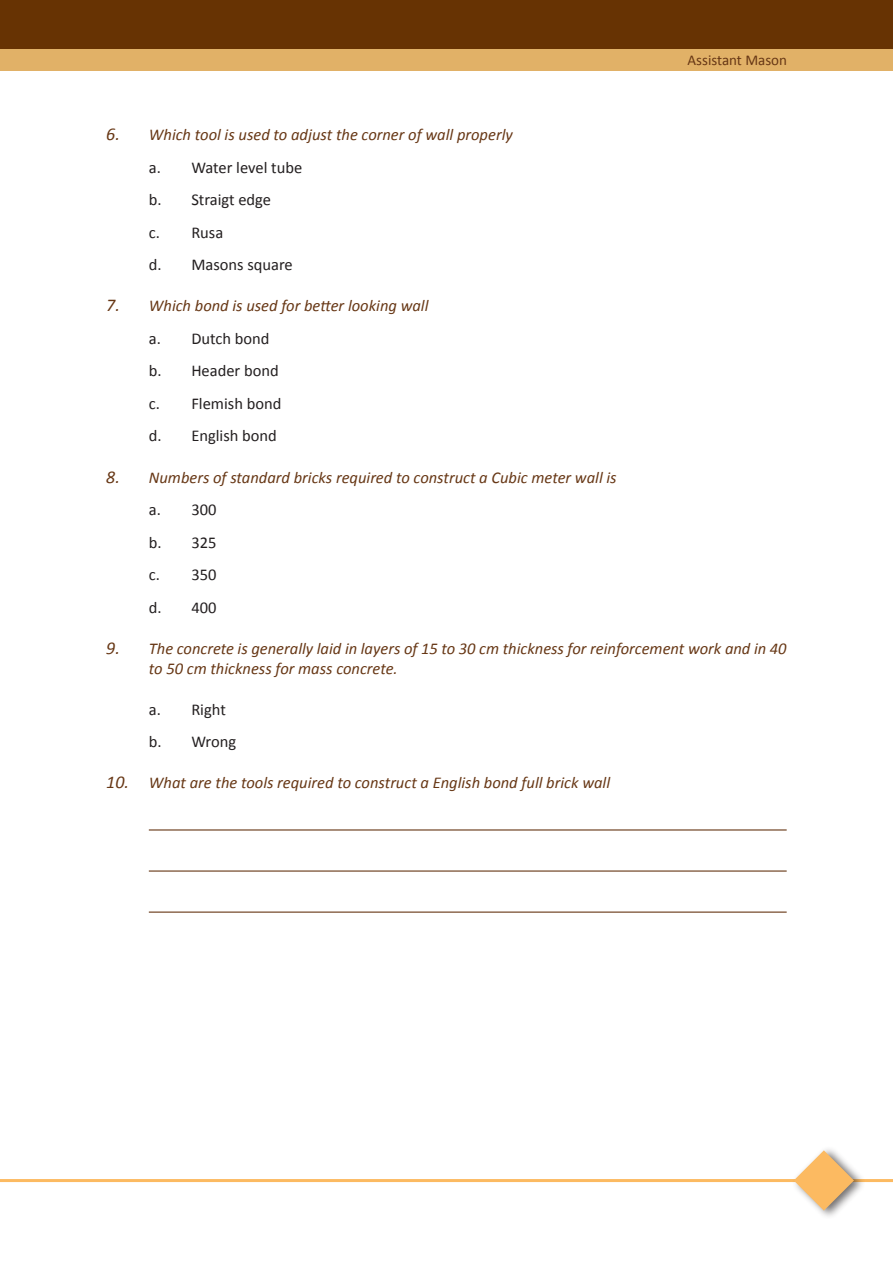
<style>
.page{position:relative;width:893px;height:1263px;background:#fff}
.page>*{position:absolute;margin:0;border:0;box-sizing:border-box;transform-origin:0 0}
._10_Question_Numberi{font:italic 16.5px/19.8px "Calibri";color:#673715}
._05_a__b__c__d_2nd_l{font:16.5px "Calibri";color:#231f20}
.t1{font:15px "Calibri";color:#673715}
.s1{font-size:18px}
</style>
<div class="page">
<div style="left:0;top:2px;width:893px;height:69px;background:#e1b167"></div>
<div style="left:0;top:0;width:893px;height:49px;background:#673303"></div>
<hr style="left:0;top:1179px;width:893px;height:3px;background:#fcba61">
<div style="left:790px;top:1144px;width:75px;height:75px;background:#231f20;opacity:.64"></div>
<svg style="left:794px;top:1150px;width:60px;height:60px"></svg>
<hr style="left:149px;top:829px;width:638px;height:1px;background:#673715">
<hr style="left:149px;top:870px;width:638px;height:2px;background:#673715">
<hr style="left:149px;top:911px;width:638px;height:2px;background:#673715">
<p class="t1" style="left:688px;top:50px;width:101px">Assistant Mason</p>
<p class="_10_Question_Numberi" style="left:106px;top:124px;width:408px"><span class="s1">6.</span> Which tool is used to adjust the corner of wall properly</p>
<p class="_05_a__b__c__d_2nd_l" style="left:149px;top:157px;width:155px">a. Water level tube</p>
<p class="_05_a__b__c__d_2nd_l" style="left:149px;top:189px;width:124px">b. Straigt edge</p>
<p class="_05_a__b__c__d_2nd_l" style="left:149px;top:222px;width:76px">c. Rusa</p>
<p class="_05_a__b__c__d_2nd_l" style="left:149px;top:254px;width:145px">d. Masons square</p>
<p class="_10_Question_Numberi" style="left:106px;top:295px;width:324px"><span class="s1">7.</span> Which bond is used for better looking wall</p>
<p class="_05_a__b__c__d_2nd_l" style="left:149px;top:328px;width:122px">a. Dutch bond</p>
<p class="_05_a__b__c__d_2nd_l" style="left:149px;top:360px;width:131px">b. Header bond</p>
<p class="_05_a__b__c__d_2nd_l" style="left:149px;top:393px;width:134px">c. Flemish bond</p>
<p class="_05_a__b__c__d_2nd_l" style="left:149px;top:426px;width:130px">d. English bond</p>
<p class="_10_Question_Numberi" style="left:106px;top:466px;width:512px"><span class="s1">8.</span> Numbers of standard bricks required to construct a Cubic meter wall is</p>
<p class="_05_a__b__c__d_2nd_l" style="left:149px;top:499px;width:69px">a. 300</p>
<p class="_05_a__b__c__d_2nd_l" style="left:149px;top:532px;width:69px">b. 325</p>
<p class="_05_a__b__c__d_2nd_l" style="left:149px;top:564px;width:69px">c. 350</p>
<p class="_05_a__b__c__d_2nd_l" style="left:149px;top:597px;width:69px">d. 400</p>
<p class="_10_Question_Numberi" style="left:149px;top:638px;width:639px;text-indent:-43px"><span class="s1">9.</span> The concrete is generally laid in layers of 15 to 30 cm thickness for reinforcement work and in 40 to 50 cm thickness for mass concrete.</p>
<p class="_05_a__b__c__d_2nd_l" style="left:149px;top:699px;width:79px">a. Right</p>
<p class="_05_a__b__c__d_2nd_l" style="left:149px;top:731px;width:89px">b. Wrong</p>
<p class="_10_Question_Numberi" style="left:106px;top:772px;width:505px"><span class="s1">10.</span> What are the tools required to construct a English bond full brick wall</p>
</div>
